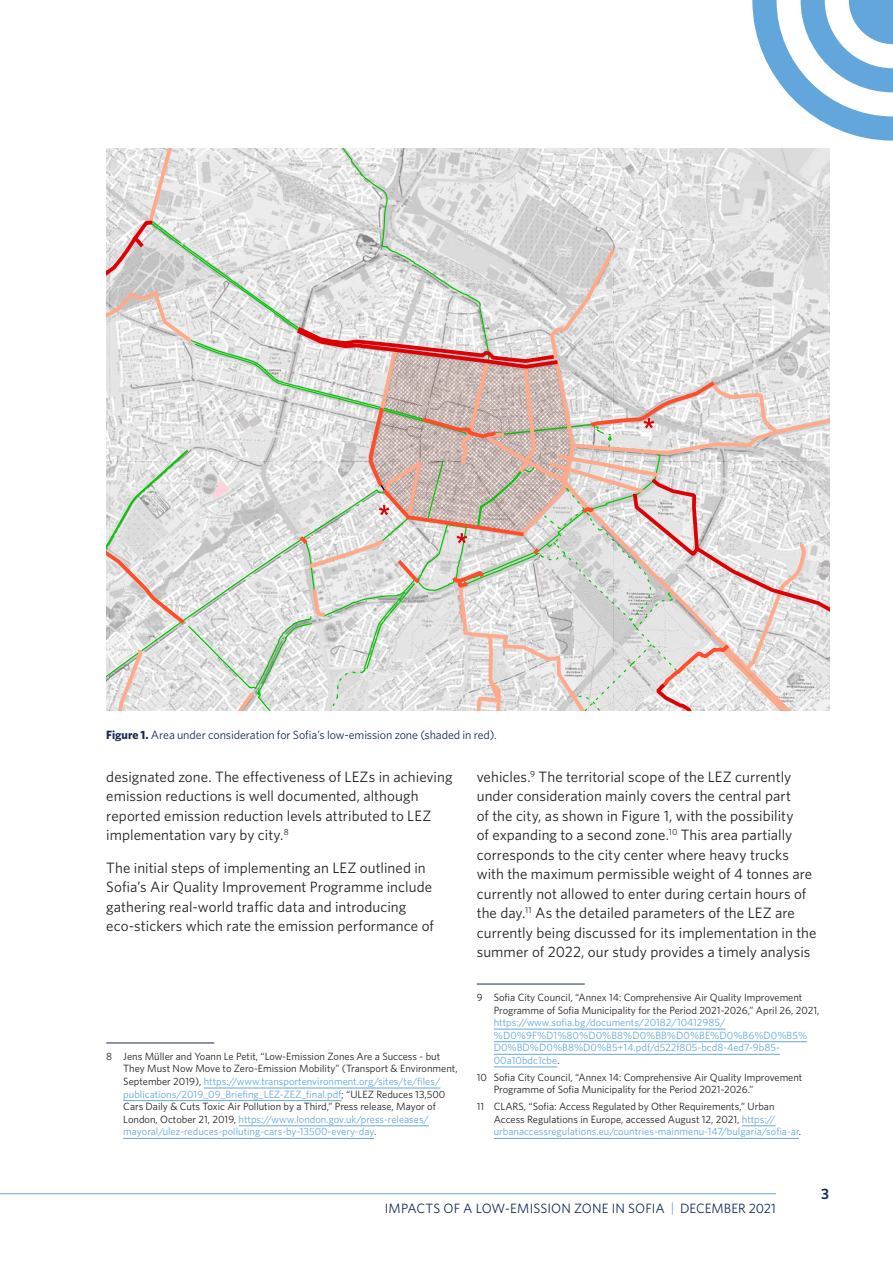
<style>
.page{position:relative;width:893px;height:1263px;background:#fff}
.page>*{position:absolute;margin:0;border:0;box-sizing:border-box;transform-origin:0 0}
.t1{font:15px/19.5px "Whitney";letter-spacing:.005em;color:#231f20}
.t2{font:600 15px "Whitney";color:#152d56}
.t3{font:13.5px "Whitney";letter-spacing:.01em;color:#152d56}
.t4{font:12px "Whitney";letter-spacing:-.005em;color:#152d56}
.t5{font:10.5px/12.6px "Whitney";color:#231f20}
.t6{font:10.5px/12.6px "Whitney";color:#64a6da}
.s1{font-weight:700}
.s2{color:#64a6da}
.s3{color:#231f20}
</style>
<div class="page">
<svg style="left:752px;top:0;width:141px;height:141px"></svg>
<hr style="left:0;top:1193px;width:776px;height:1px;background:#64a6da">
<hr style="left:106px;top:1043px;width:108px;height:1px;background:#152d56">
<hr style="left:204px;top:1088px;width:236px;height:1px;background:#64a6da">
<hr style="left:123px;top:1100px;width:219px;height:1px;background:#64a6da">
<hr style="left:239px;top:1125px;width:190px;height:1px;background:#64a6da">
<hr style="left:123px;top:1138px;width:251px;height:1px;background:#64a6da">
<hr style="left:477px;top:984px;width:108px;height:1px;background:#152d56">
<hr style="left:494px;top:1029px;width:231px;height:1px;background:#64a6da">
<hr style="left:494px;top:1041px;width:313px;height:1px;background:#64a6da">
<hr style="left:494px;top:1054px;width:286px;height:1px;background:#64a6da">
<hr style="left:494px;top:1067px;width:63px;height:1px;background:#64a6da">
<hr style="left:742px;top:1125px;width:34px;height:1px;background:#64a6da">
<hr style="left:494px;top:1138px;width:305px;height:1px;background:#64a6da">
<svg style="left:106px;top:149px;width:723px;height:562px;background:#dcd8d4"></svg>
<p class="t4" style="left:106px;top:727px;width:392px"><span class="s1">Figure 1.</span> Area under consideration for Sofia’s low-emission zone (shaded in red).</p>
<h1 class="t1" style="left:106px;top:766px;width:348px">designated zone. The effectiveness of LEZs in achieving emission reductions is well documented, although reported emission reduction levels attributed to LEZ implementation vary by city.<sup>8</sup></h1>
<h1 class="t1" style="left:106px;top:857px;width:329px">The initial steps of implementing an LEZ outlined in Sofia’s Air Quality Improvement Programme include gathering real-world traffic data and introducing eco-stickers which rate the emission performance of</h1>
<p class="t5" style="left:123px;top:1049px;width:336px;text-indent:-17px">8 Jens Müller and Yoann Le Petit, “Low-Emission Zones Are a Success - but They Must Now Move to Zero-Emission Mobility” (Transport &amp; Environment, September 2019), <span class="s2">https://www.transportenvironment.org/sites/te/files/ publications/2019_09_Briefing_LEZ-ZEZ_final.pdf</span>; “ULEZ Reduces 13,500<br>Cars Daily &amp; Cuts Toxic Air Pollution by a Third,” Press release, Mayor of London, October 21, 2019, <span class="s2">https://www.london.gov.uk/press-releases/ mayoral/ulez-reduces-polluting-cars-by-13500-every-day</span>.</p>
<p class="t1" style="left:477px;top:766px;width:341px">vehicles.<sup>9</sup> The territorial scope of the LEZ currently under consideration mainly covers the central part<br>of the city, as shown in Figure 1, with the possibility<br>of expanding to a second zone.<sup>10</sup> This area partially corresponds to the city center where heavy trucks with the maximum permissible weight of 4 tonnes are currently not allowed to enter during certain hours of the day.<sup>11</sup> As the detailed parameters of the LEZ are currently being discussed for its implementation in the summer of 2022, our study provides a timely analysis</p>
<p class="t5" style="left:494px;top:991px;width:327px;text-indent:-17px">9 Sofia City Council, “Annex 14: Comprehensive Air Quality Improvement<br>Programme of Sofia Municipality for the Period 2021-2026,” April 26, 2021,</p>
<p class="t6" style="left:494px;top:1016px;width:315px">https://www.sofia.bg/documents/20182/10412985/ %D0%9F%D1%80%D0%B8%D0%BB%D0%BE%D0%B6%D0%B5% D0%BD%D0%B8%D0%B5+14.pdf/d522f805-bcd8-4ed7-9b85- 00a10bdc1cbe<span class="s3">.</span></p>
<p class="t5" style="left:494px;top:1070px;width:310px;text-indent:-17px">10 Sofia City Council, “Annex 14: Comprehensive Air Quality Improvement<br>Programme of Sofia Municipality for the Period 2021-2026.”</p>
<p class="t5" style="left:494px;top:1100px;width:309px;text-indent:-17px">11 CLARS, “Sofia: Access Regulated by Other Requirements,” Urban<br>Access Regulations in Europe, accessed August 12, 2021, <span class="s2">https:// urbanaccessregulations.eu/countries-mainmenu-147/bulgaria/sofia-ar</span>.</p>
<h1 class="t2" style="left:821px;top:1184px;width:9px">3</h1>
<p class="t3" style="left:385px;top:1199px;width:393px">IMPACTS OF A LOW-EMISSION ZONE IN SOFIA <span class="s2">|</span> DECEMBER 2021</p>
</div>
